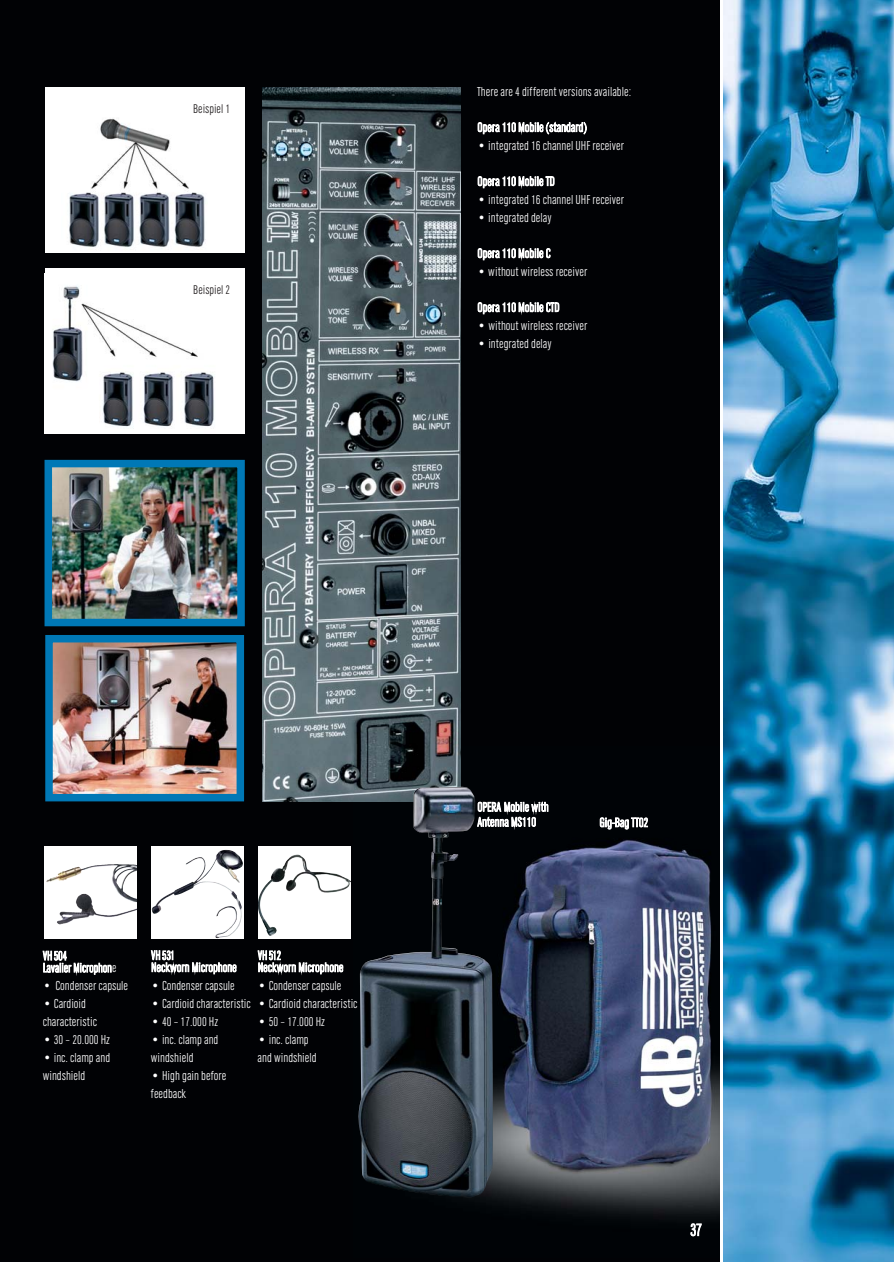
<style>
.page{position:relative;width:894px;height:1262px;background:#fff}
.page>*{position:absolute;margin:0;border:0;box-sizing:border-box;transform-origin:0 0}
.t1{font:18px "URW Grotesk E Lig Con";color:#fff}
.t2{font:13.5px/18px "URW Grotesk E Lig Con";color:#fff}
.t3{font:13.5px/12px "URW Grotesk E Lig Con";color:#fff;scale:.95 1}
.t4{font:13.2px "URW Grotesk E Lig Con";color:#231f20}
</style>
<div class="page">
<img style="left:0;top:0;width:893px;height:1262px">
<p class="t4" style="left:193px;top:104px;width:38px">Beispiel 1</p>
<p class="t4" style="left:193px;top:285px;width:38px">Beispiel 2</p>
<p class="t2" style="left:477px;top:83px;width:155px">There are 4 different versions available:</p>
<p class="t2" style="left:477px;top:119px;width:111px">Opera 110 Mobile (standard)</p>
<p class="t2" style="left:477px;top:137px;width:148px">• integrated 16 channel UHF receiver</p>
<p class="t2" style="left:477px;top:173px;width:79px">Opera 110 Mobile TD</p>
<p class="t2" style="left:477px;top:191px;width:148px">• integrated 16 channel UHF receiver</p>
<p class="t2" style="left:477px;top:209px;width:76px">• integrated delay</p>
<p class="t2" style="left:477px;top:245px;width:75px">Opera 110 Mobile C</p>
<p class="t2" style="left:477px;top:263px;width:112px">• without wireless receiver</p>
<p class="t2" style="left:477px;top:299px;width:84px">Opera 110 Mobile CTD</p>
<p class="t2" style="left:477px;top:317px;width:112px">• without wireless receiver</p>
<p class="t2" style="left:477px;top:335px;width:76px">• integrated delay</p>
<p class="t3" style="left:43px;top:951px;width:79px">VH504<br>Lavalier Microphone</p>
<p class="t3" style="left:43px;top:981px;width:91px">• Condenser capsule</p>
<p class="t2" style="left:43px;top:996px;width:56px">• Cardioid characteristic</p>
<p class="t2" style="left:43px;top:1032px;width:69px">• 30 – 20.000 Hz</p>
<p class="t2" style="left:43px;top:1050px;width:69px">• inc. clamp and windshield</p>
<p class="t3" style="left:151px;top:950px;width:92px">VH531<br>Neckworn Microphone</p>
<p class="t2" style="left:151px;top:977px;width:85px">• Condenser capsule</p>
<p class="t2" style="left:151px;top:995px;width:101px">• Cardioid characteristic</p>
<p class="t2" style="left:151px;top:1013px;width:69px">• 40 – 17.000 Hz</p>
<p class="t2" style="left:151px;top:1031px;width:69px">• inc. clamp and windshield</p>
<p class="t2" style="left:151px;top:1067px;width:77px">• High gain before feedback</p>
<p class="t3" style="left:258px;top:950px;width:92px">VH 512<br>Neckworn Microphone</p>
<p class="t2" style="left:257px;top:977px;width:85px">• Condenser capsule</p>
<p class="t2" style="left:257px;top:995px;width:101px">• Cardioid characteristic</p>
<p class="t2" style="left:257px;top:1013px;width:69px">• 50 – 17.000 Hz</p>
<p class="t2" style="left:257px;top:1031px;width:60px">• inc. clamp and windshield</p>
<p class="t2" style="left:477px;top:800px;width:73px;line-height:15px">OPERA Mobile with<br>Antenna MS110</p>
<p class="t2" style="left:599px;top:814px;width:50px">Gig-Bag TT02</p>
<h1 class="t1" style="left:690px;top:1223px;width:14px">37</h1>
</div>
